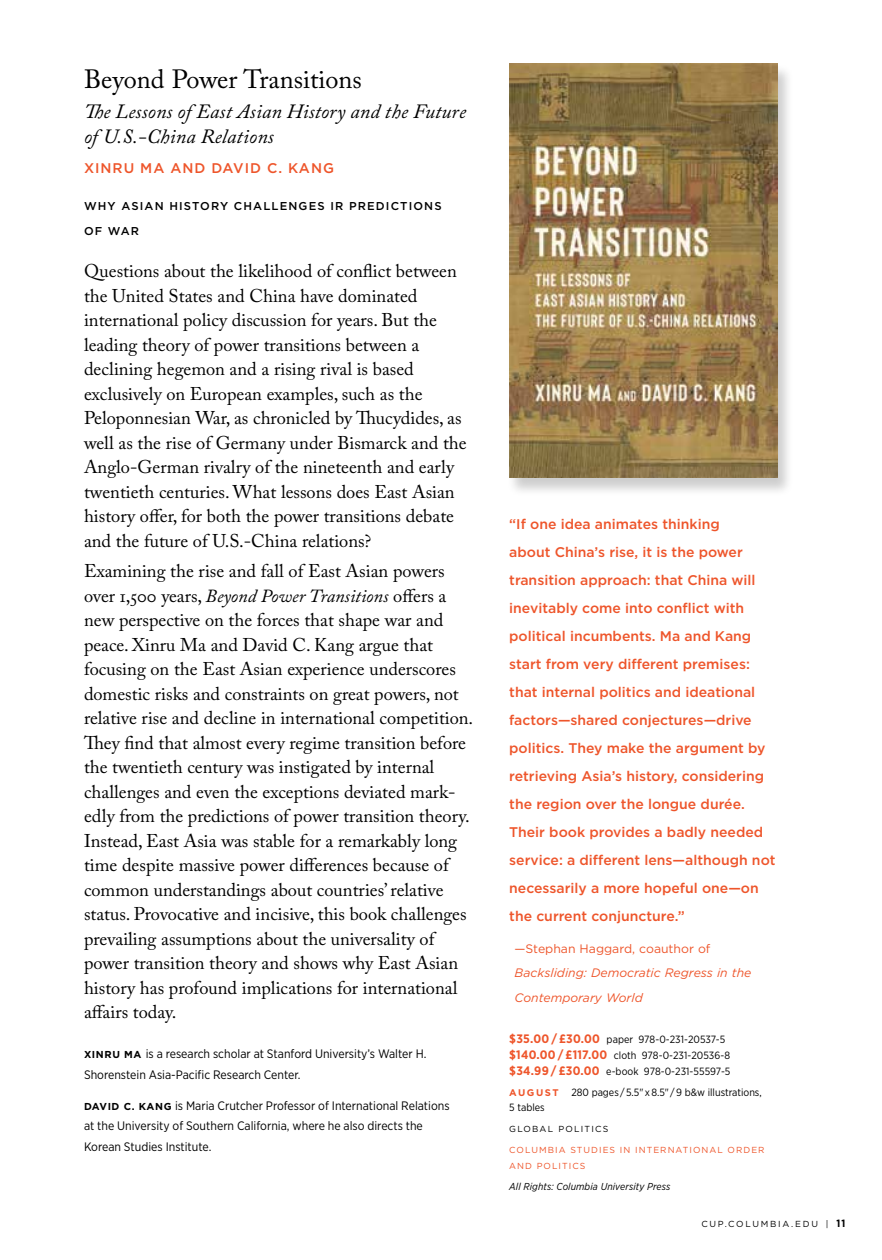
<style>
.page{position:relative;width:882px;height:1260px;background:#fff}
.page>*{position:absolute;margin:0;border:0;box-sizing:border-box;transform-origin:0 0}
.t1{font:26.25px "Adobe Caslon Pro";color:#000}
.t2{font:italic 20.12px/24.5px "Adobe Caslon Pro";letter-spacing:.01em;color:#000}
.t3{font:18.38px/24.5px "Adobe Caslon Pro";color:#000}
.t4{font:500 14px/28px "Gotham";color:#ee552b}
.t5{font:500 14px "Gotham";letter-spacing:.07em;color:#ee552b}
.t6{font:12.25px/21px "Gotham Narrow";color:#000}
.t7{font:italic 12.25px/24.5px "Gotham";color:#ee552b}
.t8{font:12.25px "Gotham";color:#ee552b}
.t9{font:500 11.38px/24.5px "Gotham";letter-spacing:.1em;color:#000}
.t10{font:10.5px/15.8px "Gotham Narrow";color:#000}
.t11{font:italic 10.15px "Gotham Narrow";letter-spacing:.01em;color:#000}
.t12{font:8.75px/15.8px "Gotham";letter-spacing:.12em;color:#ee552b}
.t13{font:8.75px "Gotham";letter-spacing:.2em;color:#000}
.t14{font:8.75px "Gotham";letter-spacing:.14em;color:#000}
.s1{font-style:italic}
.s2{font-family:"Gotham";font-weight:700;font-size:10.15px}
.s3{font-weight:700;font-size:12.25px;color:#ee552b}
.s4{font-family:"Gotham";font-weight:700;font-size:9.62px;color:#ee552b}
.s5{font-family:"Gotham Narrow";font-weight:700;font-size:10.5px}
</style>
<div class="page">
<div style="left:507px;top:64px;width:287px;height:434px;background:#000;opacity:.2"></div>
<img style="left:509px;top:63px;width:268px;height:414px">
<h1 class="t1" style="left:84px;top:63px;width:279px">Beyond Power Transitions</h1>
<p class="t2" style="left:84px;top:99px;width:384px">The Lessons of East Asian History and the Future of U.S.-China Relations</p>
<p class="t5" style="left:84px;top:159px;width:252px">XINRU MA AND DAVID C. KANG</p>
<p class="t9" style="left:84px;top:194px;width:359px">WHY ASIAN HISTORY CHALLENGES IR PREDICTIONS<br>OF WAR</p>
<p class="t3" style="left:84px;top:259px;width:384px">Questions about the likelihood of conflict between the United States and China have dominated international policy discussion for years. But the leading theory of power transitions between a declining hegemon and a rising rival is based exclusively on European examples, such as the Peloponnesian War, as chronicled by Thucydides, as well as the rise of Germany under Bismarck and the Anglo-German rivalry of the nineteenth and early twentieth centuries. What lessons does East Asian history offer, for both the power transitions debate and the future of U.S.-China relations?</p>
<p class="t3" style="left:84px;top:559px;width:391px">Examining the rise and fall of East Asian powers over 1,500 years, <span class="s1">Beyond Power Transitions</span> offers a new perspective on the forces that shape war and peace. Xinru Ma and David C. Kang argue that focusing on the East Asian experience underscores domestic risks and constraints on great powers, not relative rise and decline in international competition.<br>They find that almost every regime transition before the twentieth century was instigated by internal challenges and even the exceptions deviated mark&shy;edly from the predictions of power transition theory.<br>Instead, East Asia was stable for a remarkably long time despite massive power differences because of common understandings about countries’ relative status. Provocative and incisive, this book challenges prevailing assumptions about the universality of power transition theory and shows why East Asian history has profound implications for international affairs today.</p>
<p class="t6" style="left:84px;top:1043px;width:344px"><span class="s2">XINRU MA</span> is a research scholar at Stanford University’s Walter H.<br>Shorenstein Asia-Pacific Research Center.</p>
<p class="t6" style="left:84px;top:1094px;width:367px"><span class="s2">DAVID C. KANG</span> is Maria Crutcher Professor of International Relations at the University of Southern California, where he also directs the<br>Korean Studies Institute.</p>
<p class="t4" style="left:509px;top:509px;width:268px">“If one idea animates thinking<br>about China’s rise, it is the power transition approach: that China will inevitably come into conflict with political incumbents. Ma and Kang start from very different premises: that internal politics and ideational factors—shared conjectures—drive politics. They make the argument by retrieving Asia’s history, considering the region over the longue durée.<br>Their book provides a badly needed service: a different lens—although not necessarily a more hopeful one—on the current conjuncture.”</p>
<p class="t8" style="left:514px;top:941px;width:197px">—Stephan Haggard, coauthor of</p>
<p class="t7" style="left:514px;top:961px;width:238px">Backsliding: Democratic Regress in the<br>Contemporary World</p>
<p class="t10" style="left:509px;top:1031px;width:223px"><span class="s3">$35.00 / £30.00</span> paper 978-0-231-20537-5 <span class="s3">$140.00 / £117.00</span> cloth 978-0-231-20536-8 <span class="s3">$34.99 / £30.00</span> e-book 978-0-231-55597-5</p>
<p class="t10" style="left:509px;top:1084px;width:254px"><span class="s4">AU G U ST</span> 280 pages / 5.5" x 8.5" / 9 b&amp;w illustrations,<br>5 tables</p>
<p class="t14" style="left:509px;top:1124px;width:101px">GLOBAL POLITICS</p>
<p class="t12" style="left:509px;top:1142px;width:257px">COLUMBIA STUDIES IN INTERNATIONAL ORDER<br>AND POLITICS</p>
<p class="t11" style="left:509px;top:1180px;width:163px">All Rights: Columbia University Press</p>
<p class="t13" style="left:701px;top:1218px;width:145px">CUP. COLUMBIA. EDU | <span class="s5">11</span></p>
</div>
